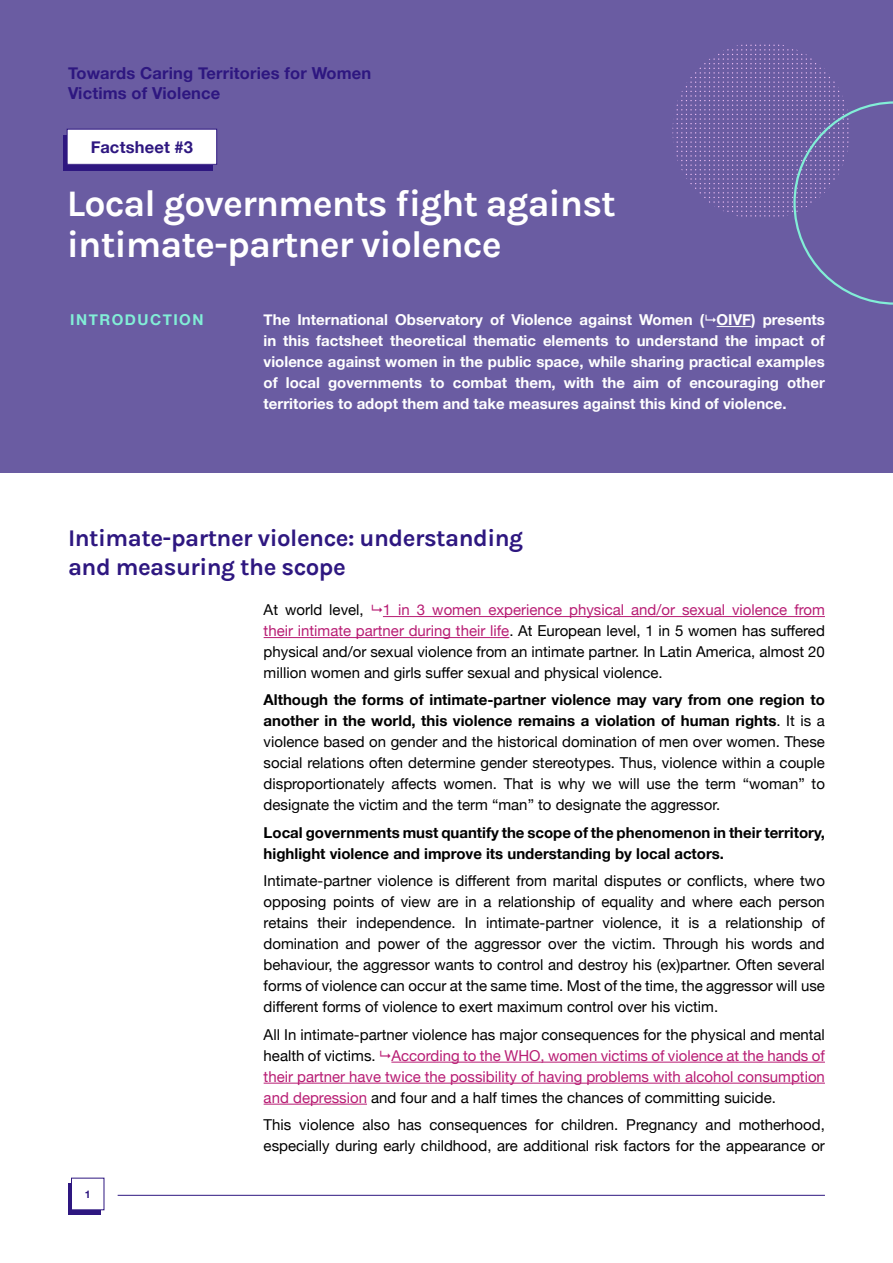
<style>
.page{position:relative;width:893px;height:1263px;background:#fff}
.page>*{position:absolute;margin:0;border:0;box-sizing:border-box;transform-origin:0 0}
.t1{font:37.5px/40.5px "Karla";letter-spacing:-.025em;color:#fff}
.t2{font:24px/28.8px "Karla";letter-spacing:-.02em;color:#2e1780}
.t3{font:700 16.5px/19.8px "Helvetica Neue";letter-spacing:.01em;color:#2e1780}
.t4{font:15px/21px "Helvetica Neue";color:#000;text-align:justify}
.t5{font:700 15px/21px "Helvetica Neue";color:#fff;text-align:justify}
.t6{font:700 15px/21px "Helvetica Neue";color:#000}
.t7{font:700 15px "Helvetica Neue";letter-spacing:.1em;color:#82eed7}
.t8{font:700 10.5px "Helvetica Neue";color:#2e1780}
.s1{color:#b81d74}
.s2{font-weight:700}
</style>
<div class="page">
<div style="left:68px;top:1183px;width:33px;height:31px;background:#2e1780"></div>
<div style="left:71px;top:1178px;width:33px;height:32px;background:#fff"></div>
<hr style="left:118px;top:1195px;width:707px;height:1px;background:#2e1780">
<hr style="left:383px;top:616px;width:442px;height:1px;background:#b81d74">
<hr style="left:264px;top:637px;width:245px;height:1px;background:#b81d74">
<hr style="left:391px;top:1062px;width:434px;height:1px;background:#b81d74">
<hr style="left:264px;top:1083px;width:561px;height:1px;background:#b81d74">
<hr style="left:264px;top:1104px;width:103px;height:1px;background:#b81d74">
<div style="left:0;top:0;width:893px;height:472px;background:#6a5ca2"></div>
<div style="left:63px;top:135px;width:149px;height:36px;background:#2e1780"></div>
<div style="left:67px;top:129px;width:150px;height:35px;background:#fff"></div>
<div style="left:67px;top:129px;width:150px;height:36px;border:1px solid #2e1780"></div>
<svg style="left:672px;top:45px;width:221px;height:260px"></svg>
<hr style="left:717px;top:326px;width:34px;height:1px;background:#fff">
<p class="t3" style="left:68px;top:63px;width:305px">Towards Caring Territories for Women<br>Victims of Violence</p>
<p class="t3" style="left:91px;top:138px;width:104px">Factsheet #3</p>
<h1 class="t1" style="left:67px;top:182px;width:550px">Local governments fight against intimate-partner violence</h1>
<p class="t7" style="left:70px;top:308px;width:135px">INTRODUCTION</p>
<p class="t5" style="left:264px;top:310px;width:563px">The International Observatory of Violence against Women ( OIVF) presents in this factsheet theoretical thematic elements to understand the impact of violence against women in the public space, while sharing practical examples of local governments to combat them, with the aim of encouraging other territories to adopt them and take measures against this kind of violence.</p>
<h2 class="t2" style="left:68px;top:523px;width:457px">Intimate-partner violence: understanding and measuring the scope</h2>
<p class="t4" style="left:264px;top:600px;width:102px">At world level,</p>
<p class="t4" style="left:264px;top:600px;width:563px;text-indent:119px"><span class="s1">1 in 3 women experience physical and/or sexual violence from their intimate partner during their life</span>. At European level, 1 in 5 women has suffered physical and/or sexual violence from an intimate partner. In Latin America, almost 20 million women and girls suffer sexual and physical violence.</p>
<p class="t4" style="left:264px;top:690px;width:563px"><span class="s2">Although the forms of intimate-partner violence may vary from one region to another in the world, this violence remains a violation of human rights</span>. It is a violence based on gender and the historical domination of men over women. These social relations often determine gender stereotypes. Thus, violence within a couple disproportionately affects women. That is why we will use the term “woman” to designate the victim and the term “man” to designate the aggressor.</p>
<p class="t6" style="left:264px;top:822px;width:563px">Local governments must quantify the scope of the phenomenon in their territory, highlight violence and improve its understanding by local actors.</p>
<p class="t4" style="left:264px;top:871px;width:563px">Intimate-partner violence is different from marital disputes or conflicts, where two opposing points of view are in a relationship of equality and where each person retains their independence. In intimate-partner violence, it is a relationship of domination and power of the aggressor over the victim. Through his words and behaviour, the aggressor wants to control and destroy his (ex)partner. Often several forms of violence can occur at the same time. Most of the time, the aggressor will use different forms of violence to exert maximum control over his victim.</p>
<p class="t4" style="left:264px;top:1025px;width:563px">All In intimate-partner violence has major consequences for the physical and mental health of victims. <span class="s1">According to the WHO, women victims of violence at the hands of their partner have twice the possibility of having problems with alcohol consumption and depression</span> and four and a half times the chances of committing suicide.</p>
<p class="t4" style="left:264px;top:1115px;width:563px">This violence also has consequences for children. Pregnancy and motherhood, especially during early childhood, are additional risk factors for the appearance or</p>
<p class="t8" style="left:85px;top:1186px;width:7px">1</p>
</div>
